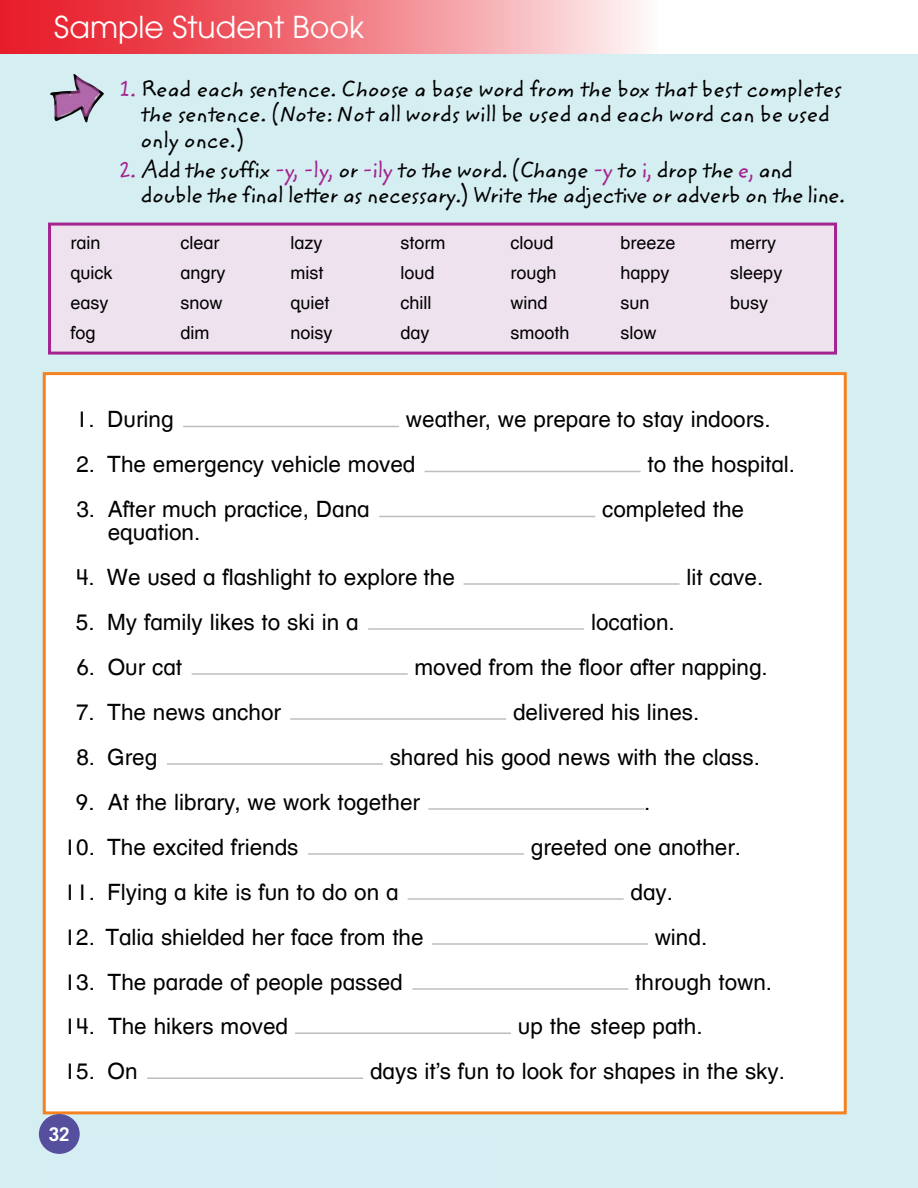
<style>
.page{position:relative;width:918px;height:1188px;background:#fff}
.page>*{position:absolute;margin:0;border:0;box-sizing:border-box;transform-origin:0 0}
.t1{font:30px "ITC Avant Garde W1 G";color:#fff}
.t2{font:22.5px "Helvetica Textbook Com";color:#000}
.t3{font:22.5px/25.5px "ITC Zemke Hand Com";letter-spacing:-.015em;color:#000}
.t4{font:700 18.9px "Trade Gothic LT Pro";color:#fff}
.t5{font:18px/30px "Helvetica Textbook Com";color:#000}
.s1{color:#a3238f}
</style>
<div class="page">
<div style="left:0;top:54px;width:918px;height:1134px;background:#d5eef2"></div>
<img style="left:50px;top:74px;width:54px;height:49px">
<div style="left:44px;top:374px;width:801px;height:739px;background:#fff"></div>
<hr style="left:183px;top:426px;width:216px;height:1px;background:#bcbec0">
<hr style="left:425px;top:471px;width:216px;height:1px;background:#bcbec0">
<hr style="left:379px;top:516px;width:216px;height:1px;background:#bcbec0">
<hr style="left:464px;top:583px;width:216px;height:2px;background:#bcbec0">
<hr style="left:368px;top:628px;width:216px;height:2px;background:#bcbec0">
<hr style="left:192px;top:673px;width:216px;height:2px;background:#bcbec0">
<hr style="left:290px;top:718px;width:216px;height:2px;background:#bcbec0">
<hr style="left:167px;top:763px;width:216px;height:2px;background:#bcbec0">
<hr style="left:428px;top:808px;width:216px;height:2px;background:#bcbec0">
<hr style="left:308px;top:853px;width:216px;height:2px;background:#bcbec0">
<hr style="left:408px;top:898px;width:216px;height:2px;background:#bcbec0">
<hr style="left:432px;top:943px;width:216px;height:2px;background:#bcbec0">
<hr style="left:412px;top:988px;width:216px;height:2px;background:#bcbec0">
<hr style="left:295px;top:1032px;width:216px;height:2px;background:#bcbec0">
<hr style="left:147px;top:1077px;width:216px;height:2px;background:#bcbec0">
<div style="left:43px;top:372px;width:804px;height:742px;border:3px solid #f58220"></div>
<div style="left:50px;top:224px;width:786px;height:129px;background:#efe2ef"></div>
<div style="left:48px;top:223px;width:789px;height:132px;border:3px solid #a3238f"></div>
<div style="left:39px;top:1114px;width:41px;height:40px;background:#564f9e;border-radius:50%"></div>
<svg style="left:0;top:0;width:641px;height:54px;background:#f07980"></svg>
<h1 class="t1" style="left:54px;top:8px;width:312px">Sample Student Book</h1>
<p class="t3" style="left:141px;top:77px;width:703px;text-indent:-21px"><span class="s1">1.</span> Read each sentence. Choose a base word from the box that best completes the sentence. (Note: Not all words will be used and each word can be used only once.)</p>
<p class="t3" style="left:141px;top:158px;width:706px;text-indent:-21px"><span class="s1">2.</span> Add the suffix <span class="s1">-y, -ly,</span> or <span class="s1">-ily</span> to the word. (Change <span class="s1">-y</span> to <span class="s1">i,</span> drop the <span class="s1">e,</span> and double the final letter as necessary.) Write the adjective or adverb on the line.</p>
<p class="t5" style="left:71px;top:227px;width:44px">rain quick easy fog</p>
<p class="t5" style="left:181px;top:227px;width:47px">clear angry snow dim</p>
<p class="t5" style="left:291px;top:227px;width:44px">lazy mist quiet noisy</p>
<p class="t5" style="left:400px;top:227px;width:46px">storm loud chill day</p>
<p class="t5" style="left:510px;top:227px;width:61px">cloud rough wind smooth</p>
<p class="t5" style="left:620px;top:227px;width:57px">breeze happy sun slow</p>
<p class="t5" style="left:730px;top:227px;width:54px">merry sleepy busy</p>
<p class="t2" style="left:76px;top:405px;width:99px">1. During</p>
<p class="t2" style="left:406px;top:405px;width:366px">weather, we prepare to stay indoors.</p>
<p class="t2" style="left:76px;top:450px;width:341px">2. The emergency vehicle moved</p>
<p class="t2" style="left:648px;top:450px;width:149px">to the hospital.</p>
<p class="t2" style="left:76px;top:495px;width:295px">3. After much practice, Dana</p>
<p class="t2" style="left:602px;top:495px;width:143px">completed the</p>
<p class="t2" style="left:108px;top:518px;width:94px">equation.</p>
<p class="t2" style="left:76px;top:563px;width:380px">4. We used a flashlight to explore the</p>
<p class="t2" style="left:686px;top:563px;width:78px">lit cave.</p>
<p class="t2" style="left:76px;top:608px;width:284px">5. My family likes to ski in a</p>
<p class="t2" style="left:591px;top:608px;width:85px">location.</p>
<p class="t2" style="left:76px;top:653px;width:107px">6. Our cat</p>
<p class="t2" style="left:415px;top:653px;width:355px">moved from the floor after napping.</p>
<p class="t2" style="left:76px;top:698px;width:206px">7. The news anchor</p>
<p class="t2" style="left:513px;top:698px;width:188px">delivered his lines.</p>
<p class="t2" style="left:76px;top:743px;width:82px">8. Greg</p>
<p class="t2" style="left:390px;top:743px;width:372px">shared his good news with the class.</p>
<p class="t2" style="left:76px;top:788px;width:346px">9. At the library, we work together</p>
<p class="t2" style="left:644px;top:788px;width:8px">.</p>
<p class="t2" style="left:64px;top:833px;width:236px">10. The excited friends</p>
<p class="t2" style="left:531px;top:833px;width:212px">greeted one another.</p>
<p class="t2" style="left:64px;top:878px;width:336px">11. Flying a kite is fun to do on a</p>
<p class="t2" style="left:631px;top:878px;width:44px">day.</p>
<p class="t2" style="left:64px;top:923px;width:361px">12. Talia shielded her face from the</p>
<p class="t2" style="left:655px;top:923px;width:54px">wind.</p>
<p class="t2" style="left:64px;top:968px;width:341px">13. The parade of people passed</p>
<p class="t2" style="left:635px;top:968px;width:138px">through town.</p>
<p class="t2" style="left:64px;top:1012px;width:226px">14. The hikers moved</p>
<p class="t2" style="left:518px;top:1012px;width:186px">up the steep path.</p>
<p class="t2" style="left:64px;top:1057px;width:75px">15. On</p>
<p class="t2" style="left:370px;top:1057px;width:416px">days it’s fun to look for shapes in the sky.</p>
<p class="t4" style="left:49px;top:1122px;width:23px">32</p>
</div>
